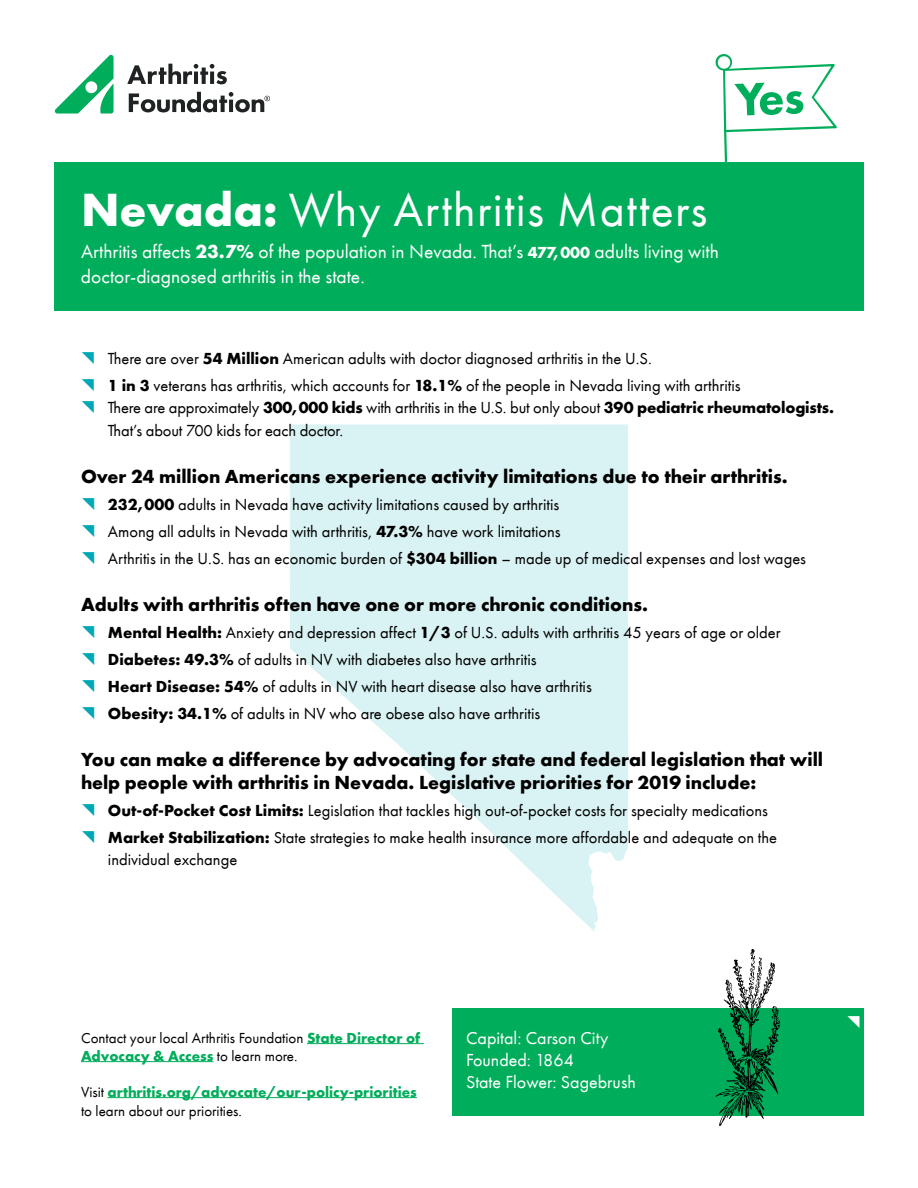
<style>
.page{position:relative;width:918px;height:1188px;background:#fff}
.page>*{position:absolute;margin:0;border:0;box-sizing:border-box;transform-origin:0 0}
.t1{font:48px "Futura PT";letter-spacing:.03em;color:#fff}
.t2{font:700 19.5px/22.5px "Futura PT";color:#000}
.t3{font:19.5px/25.5px "Futura PT";color:#fff}
.t4{font:18px/21.6px "Futura PT";color:#fff}
.t5{font:16.5px/27px "Futura PT";color:#000}
.t6{font:15px/18px "Futura PT";color:#000}
.t7{font:700 15px/19.8px "Futura PT";color:#00ad5a}
.s1{font-weight:700}
.s2{font-weight:700;font-size:16.5px}
.s3{font-weight:700;color:#00ad5a}
.s4{font-weight:400;color:#000}
</style>
<div class="page">
<svg style="left:290px;top:424px;width:338px;height:508px;fill:#d9f2f3"></svg>
<div style="left:452px;top:1008px;width:412px;height:108px;background:#00ad5a"></div>
<svg style="left:127px;top:64px;width:100px;height:20px"></svg>
<svg style="left:54px;top:54px;width:60px;height:60px"></svg>
<svg style="left:129px;top:92px;width:141px;height:20px"></svg>
<svg style="left:716px;top:949px;width:64px;height:177px"></svg>
<svg style="left:716px;top:54px;width:121px;height:108px"></svg>
<hr style="left:307px;top:1043px;width:117px;height:1px;background:#00ad5a">
<hr style="left:81px;top:1061px;width:132px;height:1px;background:#00ad5a">
<hr style="left:108px;top:1097px;width:309px;height:1px;background:#00ad5a">
<div style="left:54px;top:162px;width:810px;height:148px;background:#00ad5a"></div>
<h1 class="t1" style="left:81px;top:181px;width:628px"><span class="s1">Nevada:</span> Why Arthritis Matters</h1>
<p class="t3" style="left:81px;top:239px;width:639px">Arthritis affects <span class="s1">23.7%</span> of the population in Nevada. That’s <span class="s2">477,000</span> adults living with doctor-diagnosed arthritis in the state.</p>
<p class="t5" style="left:108px;top:345px;width:634px">There are over <span class="s1">54 Million</span> American adults with doctor diagnosed arthritis in the U.S.<br><span class="s1">1 in 3</span> veterans has arthritis, which accounts for <span class="s1">18.1%</span> of the people in Nevada living with arthritis</p>
<p class="t5" style="left:108px;top:396px;width:728px;line-height:22.5px">There are approximately <span class="s1">300,000 kids</span> with arthritis in the U.S. but only about <span class="s1">390 pediatric rheumatologists.<br></span>That’s about 700 kids for each doctor.</p>
<p class="t2" style="left:81px;top:465px;width:708px">Over 24 million Americans experience activity limitations due to their arthritis.</p>
<p class="t5" style="left:108px;top:491px;width:700px"><span class="s1">232,000</span> adults in Nevada have activity limitations caused by arthritis<br>Among all adults in Nevada with arthritis, <span class="s1">47.3%</span> have work limitations<br>Arthritis in the U.S. has an economic burden of <span class="s1">$304 billion</span> – made up of medical expenses and lost wages</p>
<p class="t2" style="left:81px;top:593px;width:569px">Adults with arthritis often have one or more chronic conditions.</p>
<p class="t5" style="left:108px;top:619px;width:674px"><span class="s1">Mental Health:</span> Anxiety and depression affect <span class="s1">1/3</span> of U.S. adults with arthritis 45 years of age or older <span class="s1">Diabetes: 49.3%</span> of adults in NV with diabetes also have arthritis<br><span class="s1">Heart Disease: 54%</span> of adults in NV with heart disease also have arthritis<br><span class="s1">Obesity: 34.1%</span> of adults in NV who are obese also have arthritis</p>
<p class="t2" style="left:81px;top:748px;width:744px">You can make a difference by advocating for state and federal legislation that will help people with arthritis in Nevada. Legislative priorities for 2019 include:</p>
<p class="t5" style="left:108px;top:797px;width:671px"><span class="s1">Out-of-Pocket Cost Limits:</span> Legislation that tackles high out-of-pocket costs for specialty medications<br><span class="s1">Market Stabilization:</span> State strategies to make health insurance more affordable and adequate on the</p>
<p class="t5" style="left:108px;top:846px;width:131px">individual exchange</p>
<p class="t6" style="left:81px;top:1028px;width:341px">Contact your local Arthritis Foundation <span class="s3">State Director of<br>Advocacy &amp; Access</span> to learn more.</p>
<p class="t7" style="left:81px;top:1081px;width:337px"><span class="s4">Visit</span> arthritis.org/advocate/our-policy-priorities <span class="s4">to learn about our priorities.</span></p>
<p class="t4" style="left:466px;top:1027px;width:171px">Capital: Carson City<br>Founded: 1864<br>State Flower: Sagebrush</p>
</div>
